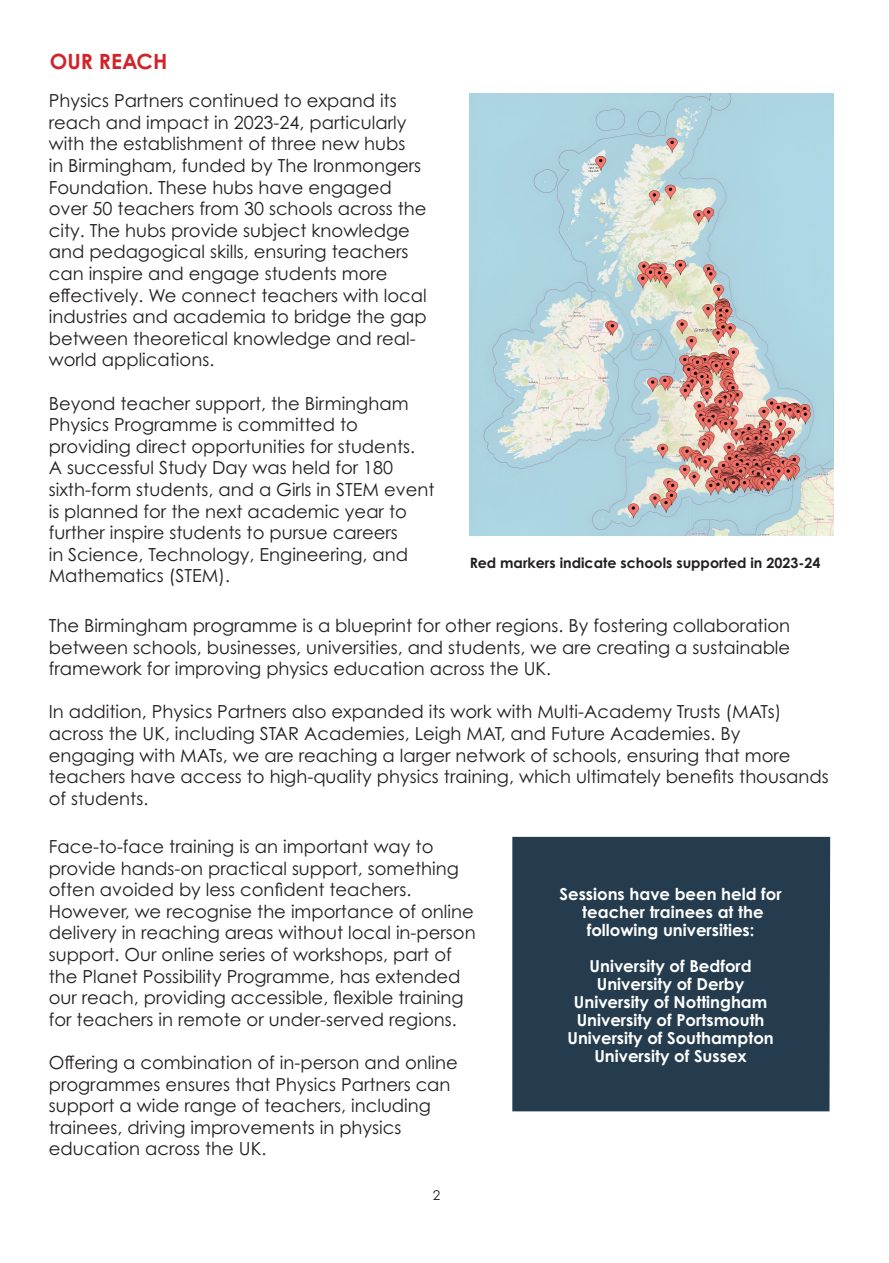
<style>
.page{position:relative;width:889px;height:1263px;background:#fff}
.page>*{position:absolute;margin:0;border:0;box-sizing:border-box;transform-origin:0 0}
.t1{font:700 21px "Century Gothic Pro";color:#d1232a}
.t2{font:18px/21.6px "Century Gothic Pro";color:#231f20}
.t3{font:700 16.5px "Century Gothic Pro";color:#fff}
.t4{font:700 14.25px "Century Gothic Pro";color:#231f20}
.t5{font:13.5px "Century Gothic Pro";color:#231f20}
</style>
<div class="page">
<div style="left:512px;top:837px;width:318px;height:274px;background:#243c4e"></div>
<img style="left:470px;top:94px;width:363px;height:442px">
<p class="t1" style="left:50px;top:49px;width:119px">OUR REACH</p>
<p class="t2" style="left:49px;top:90px;width:380px">Physics Partners continued to expand its reach and impact in 2023-24, particularly with the establishment of three new hubs<br>in Birmingham, funded by The Ironmongers Foundation. These hubs have engaged over 50 teachers from 30 schools across the city. The hubs provide subject knowledge and pedagogical skills, ensuring teachers can inspire and engage students more effectively. We connect teachers with local industries and academia to bridge the gap between theoretical knowledge and real&shy;world applications.</p>
<p class="t2" style="left:49px;top:392px;width:387px">Beyond teacher support, the Birmingham Physics Programme is committed to providing direct opportunities for students.<br>A successful Study Day was held for 180 sixth-form students, and a Girls in STEM event is planned for the next academic year to further inspire students to pursue careers<br>in Science, Technology, Engineering, and Mathematics (STEM).</p>
<p class="t2" style="left:49px;top:614px;width:743px;text-align:justify">The Birmingham programme is a blueprint for other regions. By fostering collaboration between schools, businesses, universities, and students, we are creating a sustainable framework for improving physics education across the UK.</p>
<p class="t2" style="left:49px;top:701px;width:781px">In addition, Physics Partners also expanded its work with Multi-Academy Trusts (MATs) across the UK, including STAR Academies, Leigh MAT, and Future Academies. By engaging with MATs, we are reaching a larger network of schools, ensuring that more teachers have access to high-quality physics training, which ultimately benefits thousands of students.</p>
<p class="t2" style="left:49px;top:835px;width:428px">Face-to-face training is an important way to provide hands-on practical support, something often avoided by less confident teachers.<br>However, we recognise the importance of online delivery in reaching areas without local in-person support. Our online series of workshops, part of the Planet Possibility Programme, has extended our reach, providing accessible, flexible training for teachers in remote or under-served regions.</p>
<p class="t2" style="left:49px;top:1051px;width:410px">Offering a combination of in-person and online programmes ensures that Physics Partners can support a wide range of teachers, including trainees, driving improvements in physics education across the UK.</p>
<p class="t4" style="left:470px;top:553px;width:352px">Red markers indicate schools supported in 2023-24</p>
<p class="t3" style="left:559px;top:884px;width:224px">Sessions have been held for</p>
<p class="t3" style="left:582px;top:902px;width:183px">teacher trainees at the</p>
<p class="t3" style="left:587px;top:920px;width:169px">following universities:</p>
<p class="t3" style="left:589px;top:956px;width:163px">University of Bedford</p>
<p class="t3" style="left:597px;top:974px;width:149px">University of Derby</p>
<p class="t3" style="left:574px;top:992px;width:195px">University of Nottingham</p>
<p class="t3" style="left:576px;top:1010px;width:189px">University of Portsmouth</p>
<p class="t3" style="left:567px;top:1028px;width:208px">University of Southampton</p>
<p class="t3" style="left:594px;top:1046px;width:154px">University of Sussex</p>
<p class="t5" style="left:433px;top:1186px;width:9px">2</p>
</div>
